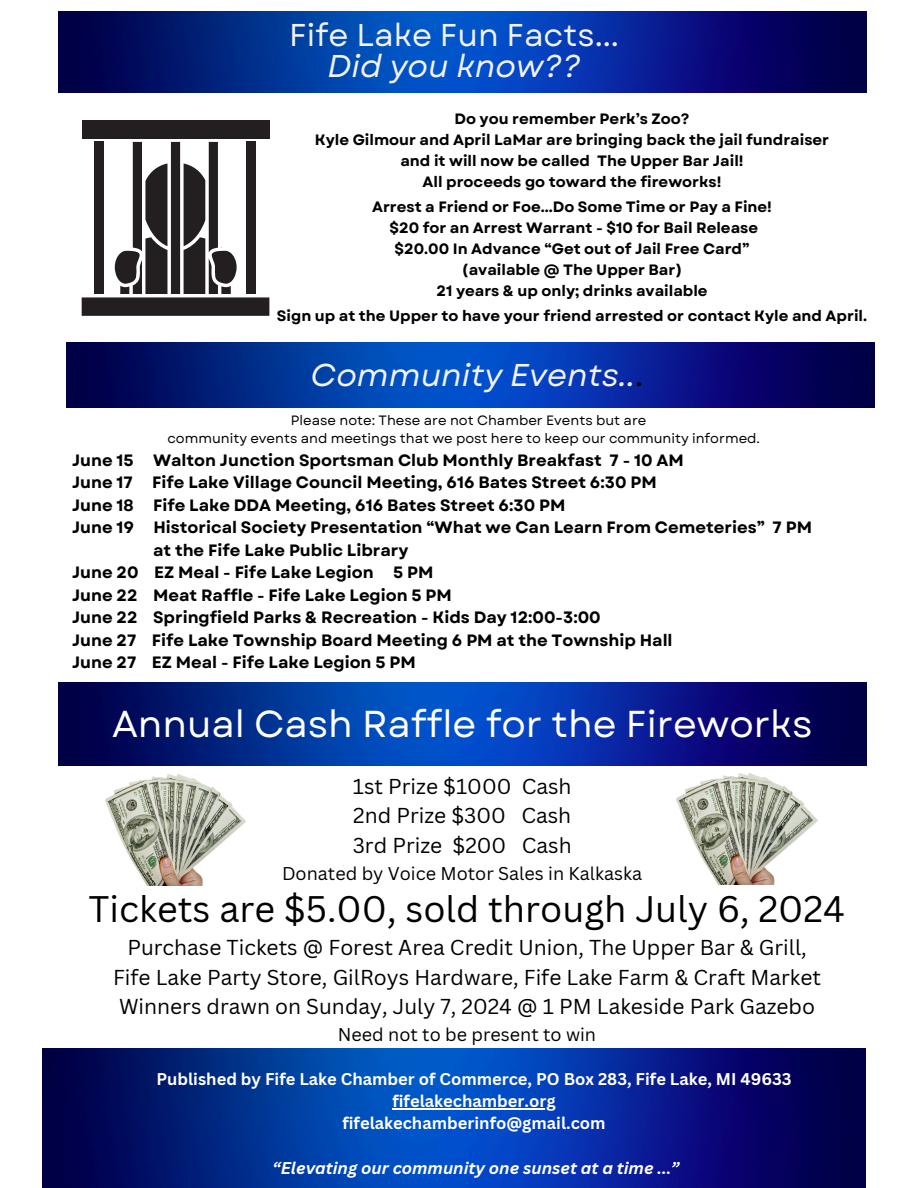
<style>
.page{position:relative;width:918px;height:1188px;background:#fff}
.page>*{position:absolute;margin:0;border:0;box-sizing:border-box;transform-origin:0 0}
.t1{font:37.5px "Garet";color:#fff}
.t2{font:36px "Canva Sans";color:#000}
.t3{font:31.5px/31.5px "Garet";color:#f1f2f2;text-align:center}
.t4{font:italic 31.5px "Garet";color:#f1f2f2}
.t5{font:21px/29.2px "Canva Sans";color:#000;text-align:justify}
.t6{font:18px "Canva Sans";color:#000}
.t7{font:700 16.5px "Garet";color:#000}
.t8{font:700 16.5px/22.4px "Canva Sans";color:#fff;text-align:center}
.t9{font:italic 700 16.5px "Canva Sans";color:#fff}
.t10{font:700 15px/21px "Garet";color:#000;text-align:center}
.t11{font:13.5px "Garet";color:#000}
.s1{font-style:italic}
.s2{font-style:normal;color:#000}
</style>
<div class="page">
<img style="left:66px;top:342px;width:808px;height:66px">
<img style="left:58px;top:682px;width:808px;height:84px">
<img style="left:42px;top:1049px;width:824px;height:138px">
<img style="left:58px;top:11px;width:808px;height:81px">
<div style="left:82px;top:120px;width:187px;height:18px;background:#231f20"></div>
<svg style="left:82px;top:142px;width:187px;height:174px"></svg>
<img style="left:677px;top:774px;width:141px;height:110px">
<img style="left:105px;top:775px;width:141px;height:110px">
<hr style="left:392px;top:1108px;width:164px;height:1px;background:#fff">
<h3 class="t3" style="left:289px;top:19px;width:331px">Fife Lake Fun Facts...<br><span class="s1">Did you know??</span></h3>
<p class="t10" style="left:315px;top:108px;width:516px">Do you remember Perk’s Zoo?<br>Kyle Gilmour and April LaMar are bringing back the jail fundraiser and it will now be called The Upper Bar Jail!<br>All proceeds go toward the fireworks!</p>
<h5 class="t10" style="left:372px;top:196px;width:401px">Arrest a Friend or Foe...Do Some Time or Pay a Fine! $20 for an Arrest Warrant - $10 for Bail Release $20.00 In Advance “Get out of Jail Free Card” (available @ The Upper Bar)<br>21 years &amp; up only; drinks available</h5>
<p class="t10" style="left:277px;top:305px;width:592px">Sign up at the Upper to have your friend arrested or contact Kyle and April.</p>
<p class="t4" style="left:311px;top:352px;width:334px">Community Events..<span class="s2">.</span></p>
<p class="t11" style="left:291px;top:411px;width:357px">Please note: These are not Chamber Events but are</p>
<p class="t11" style="left:167px;top:429px;width:594px">community events and meetings that we post here to keep our community informed.</p>
<h2 class="t7" style="left:72px;top:448px;width:613px">June 15 Walton Junction Sportsman Club Monthly Breakfast 7 - 10 AM</h2>
<h2 class="t7" style="left:72px;top:471px;width:586px">June 17 Fife Lake Village Council Meeting, 616 Bates Street 6:30 PM</h2>
<h2 class="t7" style="left:72px;top:493px;width:495px">June 18 Fife Lake DDA Meeting, 616 Bates Street 6:30 PM</h2>
<h2 class="t7" style="left:72px;top:516px;width:741px">June 19 Historical Society Presentation “What we Can Learn From Cemeteries” 7 PM</h2>
<h2 class="t7" style="left:153px;top:538px;width:257px">at the Fife Lake Public Library</h2>
<h2 class="t7" style="left:72px;top:561px;width:363px">June 20 EZ Meal - Fife Lake Legion 5 PM</h2>
<h2 class="t7" style="left:72px;top:583px;width:381px">June 22 Meat Raffle - Fife Lake Legion 5 PM</h2>
<h2 class="t7" style="left:72px;top:606px;width:530px">June 22 Springfield Parks &amp; Recreation - Kids Day 12:00-3:00</h2>
<h2 class="t7" style="left:72px;top:628px;width:602px">June 27 Fife Lake Township Board Meeting 6 PM at the Township Hall</h2>
<h2 class="t7" style="left:72px;top:651px;width:345px">June 27 EZ Meal - Fife Lake Legion 5 PM</h2>
<p class="t1" style="left:112px;top:696px;width:702px">Annual Cash Raffle for the Fireworks</p>
<h4 class="t5" style="left:353px;top:771px;width:220px">1st Prize $1000 Cash 2nd Prize $300 Cash 3rd Prize $200 Cash</h4>
<h4 class="t6" style="left:282px;top:861px;width:362px">Donated by Voice Motor Sales in Kalkaska</h4>
<h4 class="t2" style="left:89px;top:883px;width:758px">Tickets are $5.00, sold through July 6, 2024</h4>
<h4 class="t5" style="left:113px;top:933px;width:710px;text-align:center">Purchase Tickets @ Forest Area Credit Union, The Upper Bar &amp; Grill,<br>Fife Lake Party Store, GilRoys Hardware, Fife Lake Farm &amp; Craft Market<br>Winners drawn on Sunday, July 7, 2024 @ 1 PM Lakeside Park Gazebo</h4>
<h4 class="t6" style="left:338px;top:1022px;width:260px">Need not to be present to win</h4>
<h4 class="t8" style="left:156px;top:1067px;width:637px">Published by Fife Lake Chamber of Commerce, PO Box 283, Fife Lake, MI 49633</h4>
<p class="t8" style="left:342px;top:1089px;width:265px">fifelakechamber.org fifelakechamberinfo@gmail.com</p>
<h1 class="t9" style="left:273px;top:1156px;width:408px">“Elevating our community one sunset at a time ...”</h1>
</div>
